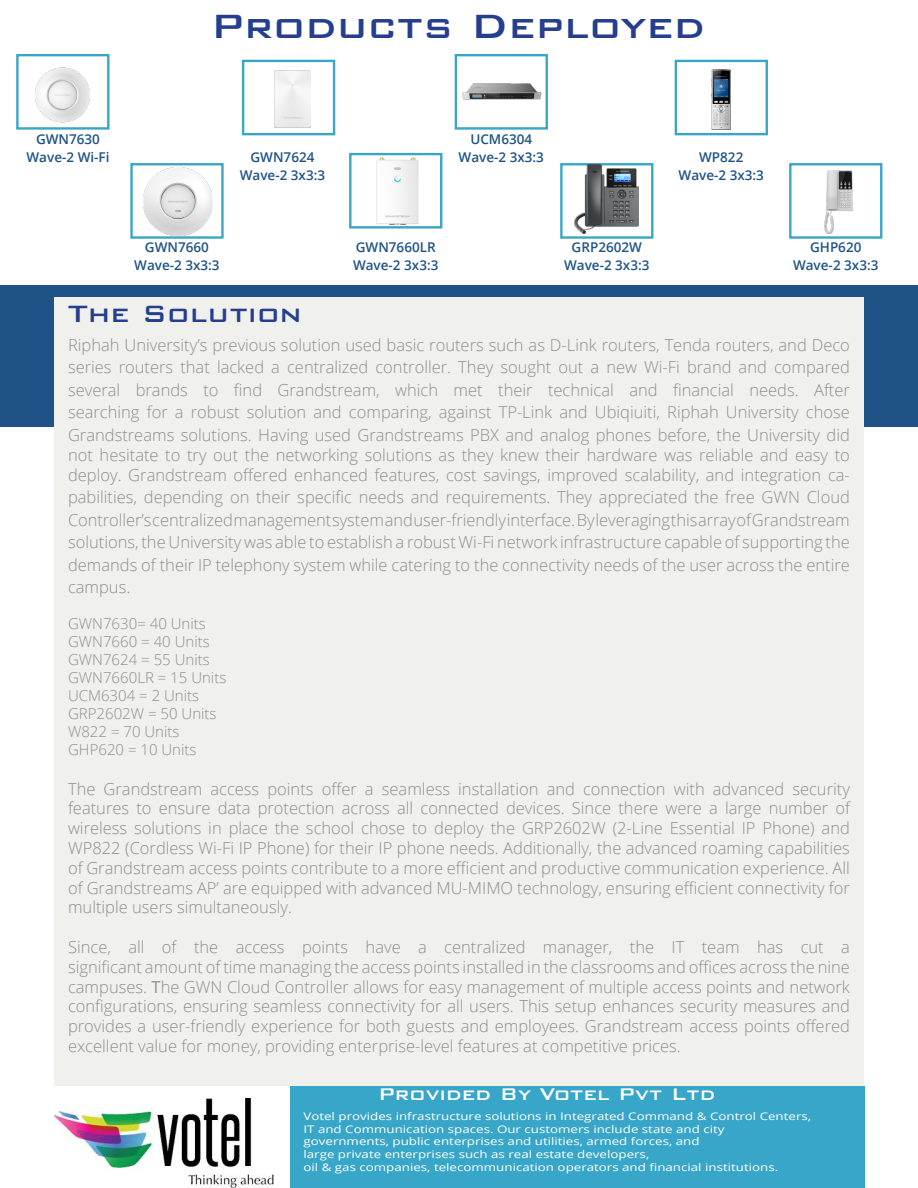
<style>
.page{position:relative;width:918px;height:1188px;background:#fff}
.page>*{position:absolute;margin:0;border:0;box-sizing:border-box;transform-origin:0 0}
.t1{font:500 45px "Bank Gothic BT";color:#253f8e}
.t2{font:500 31.5px "Bank Gothic BT";color:#253f8e}
.t3{font:500 22.5px "Bank Gothic BT";color:#fff}
.t4{font:300 16.5px/19.8px "Open Sans";color:#737477;text-align:justify}
.t5{font:300 15px/18px "Open Sans";color:#737477}
.Body_Text{font:600 13.5px "Open Sans";color:#1f5388}
.t6{font:10.5px "Open Sans";color:#fff;scale:1.27 1}
.s1{font-weight:400}
</style>
<div class="page">
<div style="left:0;top:285px;width:918px;height:142px;background:#1f5388"></div>
<div style="left:54px;top:297px;width:810px;height:885px;background:#f0f1ec"></div>
<img style="left:35px;top:67px;width:55px;height:56px">
<div style="left:16px;top:54px;width:93px;height:76px;border:2px solid #38a6c8"></div>
<img style="left:274px;top:70px;width:37px;height:58px">
<div style="left:242px;top:60px;width:93px;height:75px;border:2px solid #38a6c8"></div>
<img style="left:376px;top:158px;width:43px;height:67px">
<div style="left:349px;top:153px;width:93px;height:76px;border:2px solid #38a6c8"></div>
<div style="left:675px;top:60px;width:93px;height:75px;border:2px solid #38a6c8"></div>
<div style="left:560px;top:163px;width:93px;height:76px;border:2px solid #38a6c8"></div>
<img style="left:144px;top:167px;width:68px;height:69px">
<div style="left:130px;top:163px;width:94px;height:76px;border:2px solid #38a6c8"></div>
<img style="left:462px;top:83px;width:80px;height:17px">
<div style="left:455px;top:54px;width:93px;height:76px;border:2px solid #38a6c8"></div>
<img style="left:824px;top:171px;width:29px;height:62px">
<div style="left:789px;top:163px;width:93px;height:76px;border:2px solid #38a6c8"></div>
<img style="left:575px;top:165px;width:64px;height:68px">
<img style="left:712px;top:70px;width:19px;height:60px">
<div style="left:55px;top:1086px;width:810px;height:102px;background:#38a6c8"></div>
<div style="left:54px;top:1086px;width:235px;height:102px;background:#fff"></div>
<img style="left:54px;top:1098px;width:220px;height:90px">
<p class="t1" style="left:211px;top:2px;width:496px">Products Deployed</p>
<p class="Body_Text" style="left:36px;top:130px;width:65px">GWN7630</p>
<p class="Body_Text" style="left:27px;top:148px;width:84px">Wave-2 Wi-Fi</p>
<p class="Body_Text" style="left:251px;top:148px;width:65px">GWN7624</p>
<p class="Body_Text" style="left:240px;top:166px;width:87px">Wave-2 3x3:3</p>
<p class="Body_Text" style="left:145px;top:238px;width:65px">GWN7660</p>
<p class="Body_Text" style="left:134px;top:256px;width:87px">Wave-2 3x3:3</p>
<p class="t2" style="left:68px;top:296px;width:236px">The Solution</p>
<p class="Body_Text" style="left:470px;top:130px;width:63px">UCM6304</p>
<p class="Body_Text" style="left:459px;top:148px;width:87px">Wave-2 3x3:3</p>
<p class="Body_Text" style="left:356px;top:238px;width:81px">GWN7660LR</p>
<p class="Body_Text" style="left:353px;top:256px;width:87px">Wave-2 3x3:3</p>
<p class="Body_Text" style="left:572px;top:238px;width:72px">GRP2602W</p>
<p class="Body_Text" style="left:564px;top:256px;width:87px">Wave-2 3x3:3</p>
<p class="Body_Text" style="left:699px;top:148px;width:46px">WP822</p>
<p class="Body_Text" style="left:679px;top:166px;width:87px">Wave-2 3x3:3</p>
<p class="Body_Text" style="left:810px;top:238px;width:53px">GHP620</p>
<p class="Body_Text" style="left:793px;top:256px;width:87px">Wave-2 3x3:3</p>
<p class="t4" style="left:68px;top:333px;width:783px;line-height:22.5px">Riphah University’s previous solution used basic routers such as D-Link routers, Tenda routers, and Deco series routers that lacked a centralized controller. They sought out a new Wi-Fi brand and compared several brands to find Grandstream, which met their technical and financial needs. After searching for a robust solution and comparing, against TP-Link and Ubiqiuiti, Riphah University chose Grandstreams solutions. Having used Grandstreams PBX and analog phones before, the University did</p>
<p class="t4" style="left:68px;top:444px;width:783px">not hesitate to try out the networking solutions as they knew their hardware was reliable and easy to deploy. Grandstream offered enhanced features, cost savings, improved scalability, and integration ca-</p>
<p class="t4" style="left:68px;top:485px;width:783px;line-height:22.5px">pabilities, depending on their specific needs and requirements. They appreciated the free GWN Cloud Controller’s centralized management system and user-friendly interface. By leveraging this array of Grandstream solutions, the University was able to establish a robust Wi-Fi network infrastructure capable of supporting the demands of their IP telephony system while catering to the connectivity needs of the user across the entire campus.</p>
<p class="t5" style="left:68px;top:614px;width:160px">GWN7630= 40 Units<br>GWN7660 = 40 Units<br>GWN7624 = 55 Units<br>GWN7660LR = 15 Units<br>UCM6304 = 2 Units<br>GRP2602W = 50 Units<br>W822 = 70 Units<br>GHP620 = 10 Units</p>
<p class="t4" style="left:68px;top:778px;width:783px">The Grandstream access points offer a seamless installation and connection with advanced security features to ensure data protection across all connected devices. Since there were a large number of wireless solutions in place the school chose to deploy the GRP2602W (2-Line Essential IP Phone) and WP822 (Cordless Wi-Fi IP Phone) for their IP phone needs. Additionally, the advanced roaming capabilities of Grandstream access points contribute to a more efficient and productive communication experience. All of Grandstreams AP’ are equipped with advanced MU-MIMO technology, ensuring efficient connectivity for multiple users simultaneously.</p>
<p class="t4" style="left:68px;top:937px;width:783px">Since, all of the access points have a centralized manager, the IT team has cut a significant amount of time managing the access points installed in the classrooms and offices across the nine campuses. <span class="s1">T</span>he GWN Cloud Controller allows for easy management of multiple access points and network configurations, ensuring seamless connectivity for all users. This setup enhances security measures and provides a user-friendly experience for both guests and employees. Grandstream access points offered excellent value for money, providing enterprise-level features at competitive prices.</p>
<p class="t3" style="left:378px;top:1082px;width:339px">Provided By Votel Pvt Ltd</p>
<p class="t6" style="left:303px;top:1109px;width:401px">Votel provides infrastructure solutions in Integrated Command &amp; Control Centers,</p>
<p class="t6" style="left:303px;top:1122px;width:333px">IT and Communication spaces. Our customers include state and city</p>
<p class="t6" style="left:303px;top:1134px;width:313px">governments, public enterprises and utilities, armed forces, and</p>
<p class="t6" style="left:303px;top:1147px;width:274px">large private enterprises such as real estate developers,</p>
<p class="t6" style="left:303px;top:1160px;width:375px">oil &amp; gas companies, telecommunication operators and financial institutions.</p>
</div>
